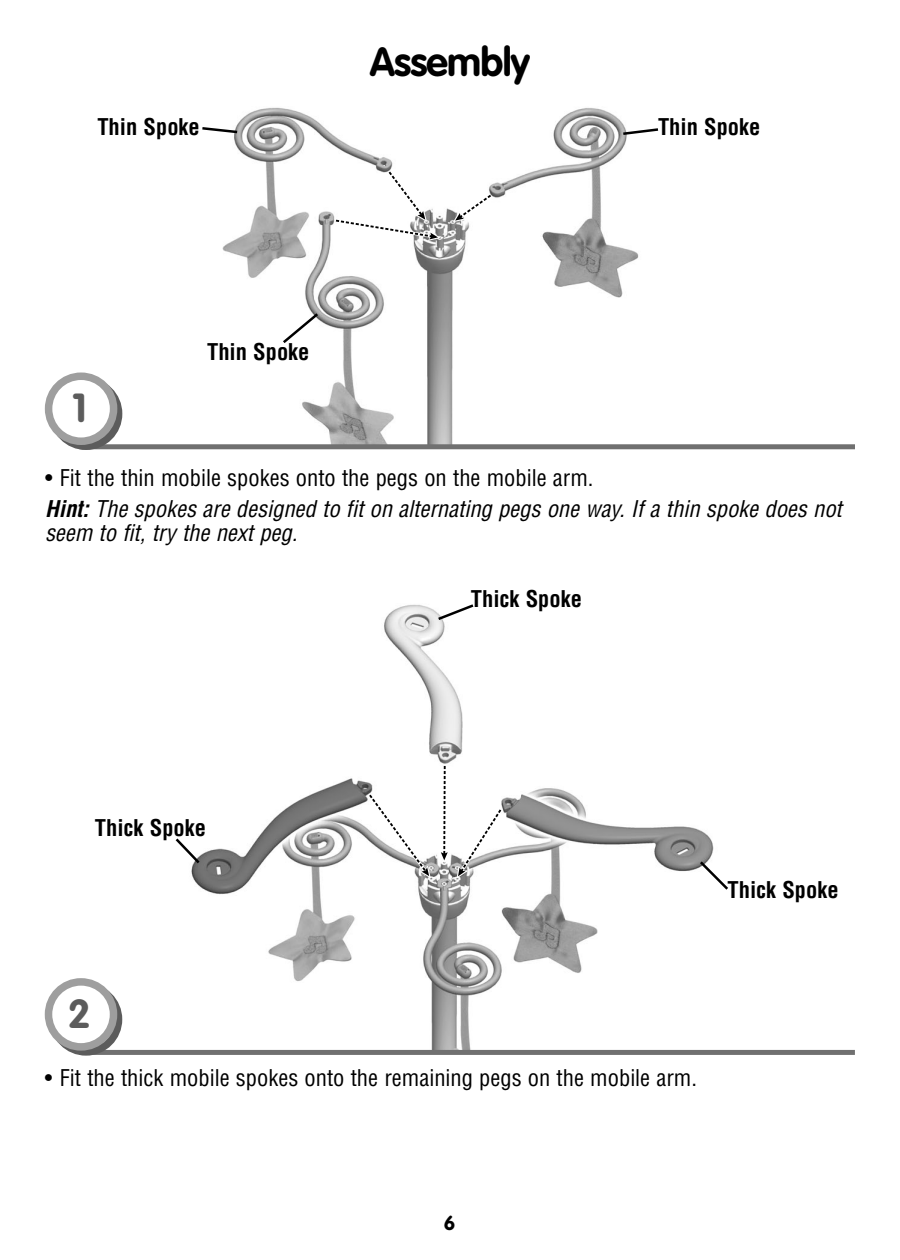
<style>
.page{position:relative;width:900px;height:1260px;background:#fff}
.page>*{position:absolute;margin:0;border:0;box-sizing:border-box;transform-origin:0 0}
.t1{font:700 40px "VAG Rounded Std";letter-spacing:-.02em;color:#000}
.t2{font:700 40px "VAG Rounded Std";color:#5c5c5c}
.t3{font:italic condensed 22.5px/31.2px "Helvetica LT Std";color:#000}
.t4{font:condensed 22.5px "Helvetica LT Std";color:#000}
.t5{font:700 condensed 22.5px "Helvetica LT Std";color:#000}
.t6{font:700 20px "VAG Rounded Std";color:#000}
.s1{font-style:normal}
.s2{font-weight:700}
</style>
<div class="page">
<img style="left:68px;top:107px;width:571px;height:341px">
<svg style="left:453px;top:191px;width:42px;height:31px"></svg>
<svg style="left:332px;top:168px;width:109px;height:73px"></svg>
<div style="left:79px;top:444px;width:776px;height:5px;background:#707070"></div>
<svg style="left:54px;top:381px;width:65px;height:65px"></svg>
<div style="left:50px;top:378px;width:72px;height:72px;border:8px solid #5c5c5c;border-radius:50%"></div>
<div style="left:49px;top:376px;width:65px;height:65px;background:#fff;border-radius:50%"></div>
<div style="left:45px;top:372px;width:72px;height:73px;border:8px solid #9e9e9e;border-radius:50%"></div>
<svg style="left:200px;top:126px;width:40px;height:9px"></svg>
<svg style="left:280px;top:311px;width:41px;height:35px"></svg>
<svg style="left:621px;top:127px;width:38px;height:10px"></svg>
<img style="left:70px;top:604px;width:762px;height:446px">
<svg style="left:366px;top:791px;width:65px;height:87px"></svg>
<svg style="left:439px;top:766px;width:11px;height:97px"></svg>
<svg style="left:457px;top:806px;width:48px;height:73px"></svg>
<div style="left:79px;top:1050px;width:776px;height:5px;background:#707070"></div>
<svg style="left:54px;top:987px;width:65px;height:65px"></svg>
<div style="left:50px;top:983px;width:72px;height:73px;border:8px solid #5c5c5c;border-radius:50%"></div>
<div style="left:49px;top:982px;width:65px;height:65px;background:#fff;border-radius:50%"></div>
<div style="left:45px;top:978px;width:72px;height:73px;border:8px solid #9e9e9e;border-radius:50%"></div>
<svg style="left:435px;top:604px;width:41px;height:18px"></svg>
<svg style="left:173px;top:836px;width:29px;height:30px"></svg>
<svg style="left:697px;top:859px;width:34px;height:33px"></svg>
<p class="t5" style="left:97px;top:118px;width:104px">Thin Spoke</p>
<h1 class="t1" style="left:370px;top:45px;width:162px">Assembly</h1>
<h1 class="t2" style="left:72px;top:393px;width:21px">11</h1>
<p class="t5" style="left:207px;top:343px;width:104px">Thin Spoke</p>
<p class="t5" style="left:658px;top:118px;width:104px">Thin Spoke</p>
<p class="t3" style="left:45px;top:464px;width:798px"><span class="s1">• Fit the thin mobile spokes onto the pegs on the mobile arm.<br></span><span class="s2">Hint:</span> The spokes are designed to fit on alternating pegs one way. If a thin spoke does not</p>
<p class="t3" style="left:45px;top:519px;width:254px">seem to fit, try the next peg.</p>
<p class="t5" style="left:471px;top:591px;width:113px">Thick Spoke</p>
<p class="t5" style="left:95px;top:819px;width:113px">Thick Spoke</p>
<p class="t5" style="left:728px;top:882px;width:113px">Thick Spoke</p>
<h1 class="t2" style="left:68px;top:999px;width:25px">21</h1>
<p class="t4" style="left:45px;top:1070px;width:654px">• Fit the thick mobile spokes onto the remaining pegs on the mobile arm.</p>
<p class="t6" style="left:444px;top:1215px;width:13px">6</p>
</div>
